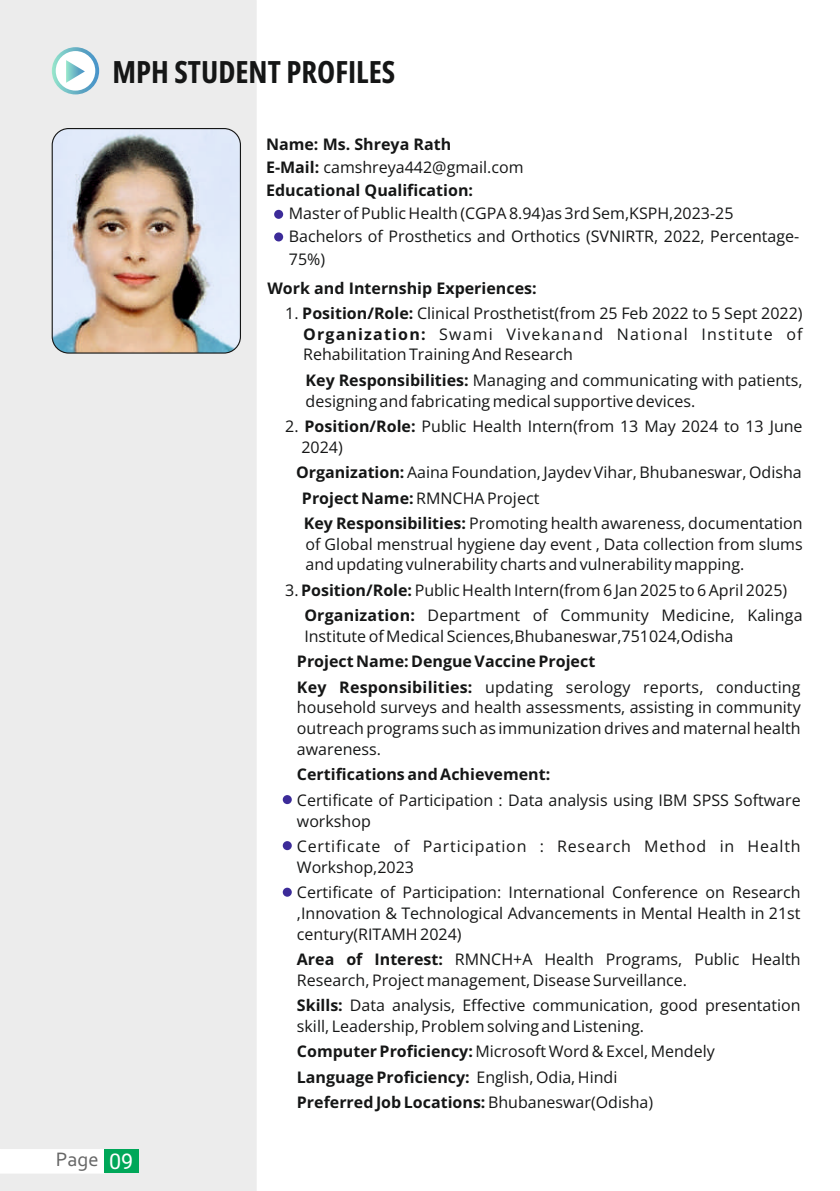
<style>
.page{position:relative;width:840px;height:1191px;background:#fff}
.page>*{position:absolute;margin:0;border:0;box-sizing:border-box;transform-origin:0 0}
.t1{font:700 30.6px "Open Sans Condensed";color:#151616}
.t2{font:20.4px "Corbel";color:#676767}
.t3{font:16px/20.8px "Open Sans";color:#151616}
.t4{font:700 16px/23px "Open Sans";color:#151616}
.t5{font:16px/20.8px "Open Sans";letter-spacing:.045em;color:#151616}
.s1{font-weight:400}
.s2{font-weight:700}
.s3{font-family:"Roboto";font-size:21.6px;color:#fff}
</style>
<div class="page">
<div style="left:0;top:0;width:256px;height:1191px;background:#ececec"></div>
<div style="left:0;top:1149px;width:105px;height:24px;background:#fff"></div>
<svg style="left:52px;top:47px;width:47px;height:47px"></svg>
<div style="left:56px;top:51px;width:39px;height:40px;background:#fff;border-radius:50%"></div>
<svg style="left:66px;top:60px;width:19px;height:23px"></svg>
<div style="left:104px;top:1149px;width:35px;height:24px;background:#00a759"></div>
<img style="left:52px;top:129px;width:188px;height:224px;border-radius:16px">
<div style="left:52px;top:128px;width:189px;height:225px;border:1px solid #151616;border-radius:16px"></div>
<div style="left:274px;top:210px;width:9px;height:9px;background:#3c2b99;border-radius:50%"></div>
<div style="left:282px;top:795px;width:9px;height:9px;background:#3c2b99;border-radius:50%"></div>
<div style="left:274px;top:232px;width:9px;height:9px;background:#3c2b99;border-radius:50%"></div>
<div style="left:282px;top:841px;width:9px;height:9px;background:#3c2b99;border-radius:50%"></div>
<div style="left:282px;top:887px;width:9px;height:9px;background:#3c2b99;border-radius:50%"></div>
<h1 class="t1" style="left:112px;top:50px;width:284px">MPH STUDENT PROFILES</h1>
<p class="t4" style="left:266px;top:132px;width:259px">Name: Ms. Shreya Rath<br>E-Mail: <span class="s1">camshreya442@gmail.com<br></span>Educational Qualification:</p>
<p class="t3" style="left:289px;top:202px;width:446px">Master of Public Health (CGPA 8.94)as 3rd Sem,KSPH,2023-25</p>
<p class="t3" style="left:289px;top:224px;width:511px;line-height:23px">Bachelors of Prosthetics and Orthotics (SVNIRTR, 2022, Percentage-<br>75%)</p>
<p class="t4" style="left:267px;top:276px;width:270px">Work and Internship Experiences:</p>
<p class="t3" style="left:303px;top:302px;width:500px;text-align:justify;text-indent:-18px">1. <span class="s2">Position/Role:</span> Clinical Prosthetist(from 25 Feb 2022 to 5 Sept 2022)<br><span class="s2">Organization:</span> Swami Vivekanand National Institute of Rehabilitation Training And Research</p>
<p class="t3" style="left:305px;top:369px;width:498px"><span class="s2">Key Responsibilities:</span> Managing and communicating with patients, designing and fabricating medical supportive devices.</p>
<p class="t3" style="left:301px;top:415px;width:502px;text-indent:-16px">2. <span class="s2">Position/Role:</span> Public Health Intern(from 13 May 2024 to 13 June<br>2024)</p>
<p class="t3" style="left:302px;top:459px;width:501px;line-height:25.4px;text-indent:-6px"><span class="s2">Organization:</span> Aaina Foundation, Jaydev Vihar, Bhubaneswar, Odisha<br><span class="s2">Project Name:</span> RMNCHA Project</p>
<p class="t3" style="left:303px;top:512px;width:500px;text-align:justify"><span class="s2">Key Responsibilities:</span> Promoting health awareness, documentation of Global menstrual hygiene day event , Data collection from slums and updating vulnerability charts and vulnerability mapping.</p>
<p class="t3" style="left:285px;top:579px;width:503px">3. <span class="s2">Position/Role:</span> Public Health Intern(from 6 Jan 2025 to 6 April 2025)</p>
<p class="t3" style="left:304px;top:604px;width:499px"><span class="s2">Organization:</span> Department of Community Medicine, Kalinga<br>Institute of Medical Sciences,Bhubaneswar,751024,Odisha</p>
<p class="t4" style="left:297px;top:648px;width:505px;line-height:25.4px">Project Name: Dengue Vaccine Project<br>Key Responsibilities: <span class="s1">updating serology reports, conducting</span></p>
<p class="t3" style="left:297px;top:697px;width:505px;text-align:justify">household surveys and health assessments, assisting in community outreach programs such as immunization drives and maternal health awareness.</p>
<p class="t4" style="left:297px;top:762px;width:255px">Certifications and Achievement:</p>
<p class="t3" style="left:297px;top:789px;width:505px">Certificate of Participation : Data analysis using IBM SPSS Software workshop</p>
<p class="t5" style="left:297px;top:835px;width:505px">Certificate of Participation : Research Method in Health<br>Workshop,2023</p>
<p class="t3" style="left:297px;top:881px;width:505px;text-align:justify">Certificate of Participation: International Conference on Research ,Innovation &amp; Technological Advancements in Mental Health in 21st century(RITAMH 2024)</p>
<p class="t3" style="left:297px;top:948px;width:505px"><span class="s2">Area of Interest:</span> RMNCH+A Health Programs, Public Health<br>Research, Project management, Disease Surveillance.</p>
<p class="t3" style="left:297px;top:994px;width:505px"><span class="s2">Skills:</span> Data analysis, Effective communication, good presentation skill, Leadership, Problem solving and Listening.</p>
<p class="t3" style="left:297px;top:1038px;width:419px;line-height:25.4px"><span class="s2">Computer Proficiency:</span> Microsoft Word &amp; Excel, Mendely<br><span class="s2">Language Proficiency:</span> English, Odia, Hindi</p>
<p class="t2" style="left:56px;top:1151px;width:79px">Page <span class="s3">09</span></p>
<p class="t4" style="left:297px;top:1090px;width:357px">Preferred Job Locations: <span class="s1">Bhubaneswar(Odisha)</span></p>
</div>
